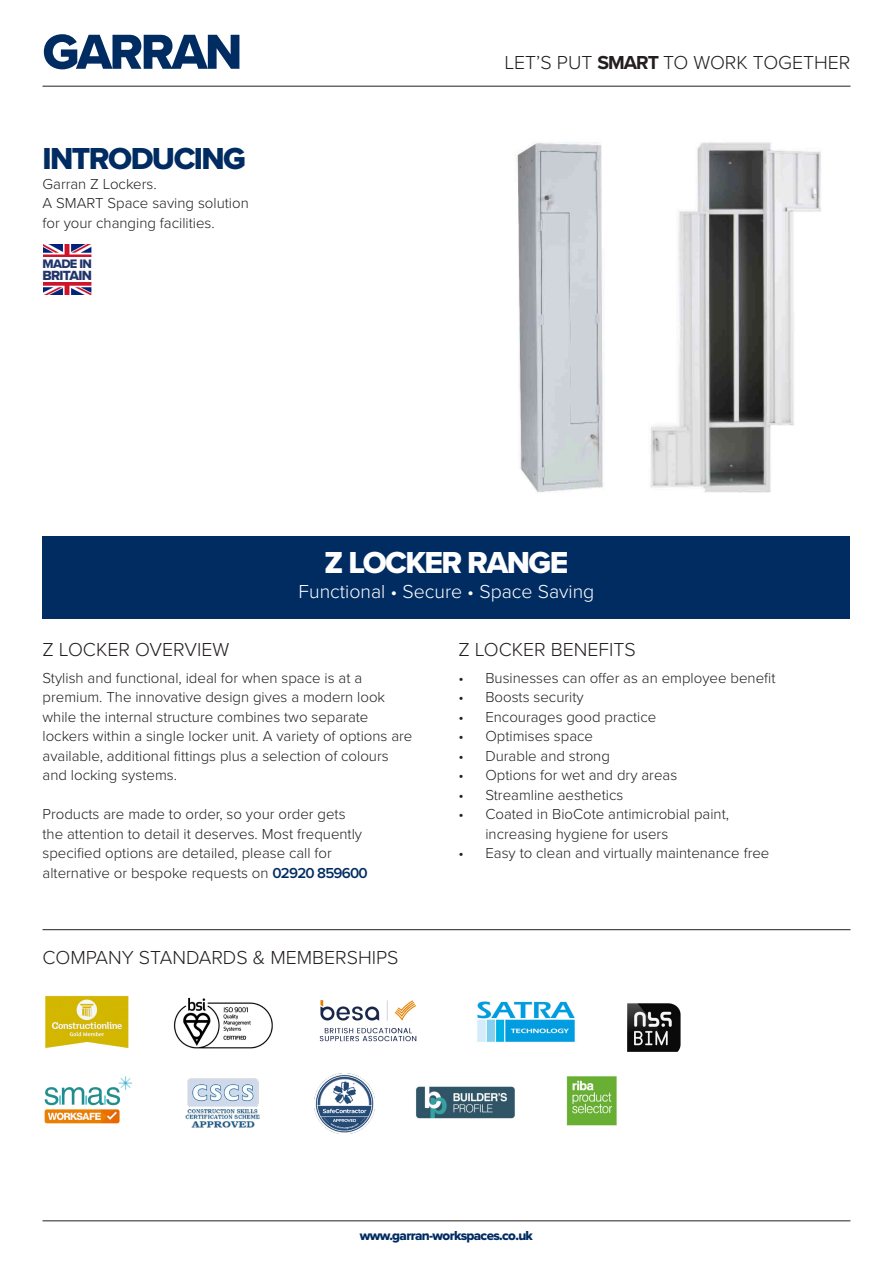
<style>
.page{position:relative;width:893px;height:1263px;background:#fff}
.page>*{position:absolute;margin:0;border:0;box-sizing:border-box;transform-origin:0 0}
.t1{font:51px "Proxima Nova Extrabld";letter-spacing:-.05em;color:#002c62}
.t2{font:31.5px "Proxima Nova Extrabld";letter-spacing:-.05em;color:#fff}
.t3{font:31.5px "Proxima Nova Extrabld";letter-spacing:-.05em;color:#002c62}
.t4{font:300 19.5px "Proxima Nova";color:#231f20}
.t5{font:300 19.5px "Proxima Nova";color:#fff}
.t6{font:300 15px/19.5px "Proxima Nova";color:#231f20}
.t7{font:13.8px "Proxima Nova Extrabld";letter-spacing:-.05em;color:#22356b}
.t8{font:13.5px "Proxima Nova Extrabld";letter-spacing:-.05em;color:#002c62}
.t9{font:12.75px "Proxima Nova Extrabld";letter-spacing:-.05em;color:#22356b}
.s1{font-weight:700}
.s2{font-weight:600;color:#002c62}
</style>
<div class="page">
<img style="left:517px;top:142px;width:304px;height:351px">
<div style="left:43px;top:536px;width:807px;height:82px;background:#002c62"></div>
<hr style="left:43px;top:1220px;width:807px;height:1px;background:#231f20">
<hr style="left:43px;top:86px;width:807px;height:1px;background:#231f20">
<hr style="left:43px;top:929px;width:807px;height:1px;background:#231f20">
<img style="left:43px;top:244px;width:48px;height:13px">
<img style="left:43px;top:283px;width:48px;height:12px">
<img style="left:45px;top:995px;width:84px;height:54px">
<img style="left:320px;top:1000px;width:97px;height:42px">
<img style="left:44px;top:1076px;width:88px;height:47px">
<img style="left:185px;top:1078px;width:75px;height:50px">
<img style="left:315px;top:1073px;width:60px;height:60px">
<img style="left:416px;top:1086px;width:99px;height:33px">
<img style="left:477px;top:1001px;width:98px;height:41px">
<img style="left:567px;top:1077px;width:50px;height:49px">
<img style="left:627px;top:1003px;width:54px;height:49px">
<img style="left:173px;top:997px;width:100px;height:52px">
<p class="t1" style="left:43px;top:14px;width:201px">GARRAN</p>
<p class="t3" style="left:43px;top:135px;width:205px">INTRODUCING</p>
<p class="t6" style="left:43px;top:173px;width:116px">Garran Z Lockers.</p>
<p class="t6" style="left:43px;top:193px;width:208px">A SMART Space saving solution for your changing facilities.</p>
<p class="t9" style="left:43px;top:254px;width:51px">MADE IN</p>
<p class="t7" style="left:43px;top:265px;width:51px">BRITAIN</p>
<p class="t4" style="left:504px;top:48px;width:347px">LET’S PUT <span class="s1">SMART</span> TO WORK TOGETHER</p>
<p class="t2" style="left:325px;top:539px;width:245px">Z LOCKER RANGE</p>
<p class="t5" style="left:299px;top:577px;width:297px">Functional • Secure • Space Saving</p>
<p class="t4" style="left:43px;top:635px;width:188px">Z LOCKER OVERVIEW</p>
<p class="t4" style="left:458px;top:635px;width:179px">Z LOCKER BENEFITS</p>
<p class="t6" style="left:43px;top:667px;width:371px">Stylish and functional, ideal for when space is at a premium. The innovative design gives a modern look while the internal structure combines two separate lockers within a single locker unit. A variety of options are available, additional fittings plus a selection of colours and locking systems.</p>
<p class="t6" style="left:43px;top:804px;width:305px">Products are made to order, so your order gets</p>
<p class="t6" style="left:43px;top:823px;width:321px">the attention to detail it deserves. Most frequently specified options are detailed, please call for</p>
<p class="t6" style="left:43px;top:862px;width:327px">alternative or bespoke requests on <span class="s2">02920 859600</span></p>
<p class="t4" style="left:43px;top:943px;width:357px">COMPANY STANDARDS &amp; MEMBERSHIPS</p>
<p class="t6" style="left:458px;top:667px;width:319px">• Businesses can offer as an employee benefit</p>
<p class="t6" style="left:458px;top:687px;width:127px">• Boosts security</p>
<p class="t6" style="left:458px;top:706px;width:199px">• Encourages good practice</p>
<p class="t6" style="left:458px;top:726px;width:136px">• Optimises space</p>
<p class="t6" style="left:458px;top:745px;width:153px">• Durable and strong</p>
<p class="t6" style="left:458px;top:765px;width:220px">• Options for wet and dry areas</p>
<p class="t6" style="left:458px;top:784px;width:166px">• Streamline aesthetics</p>
<p class="t6" style="left:485px;top:804px;width:245px;text-indent:-27px">• Coated in BioCote antimicrobial paint, increasing hygiene for users</p>
<p class="t6" style="left:458px;top:843px;width:313px">• Easy to clean and virtually maintenance free</p>
<p class="t8" style="left:360px;top:1226px;width:175px">www.garran-workspaces.co.uk</p>
</div>
